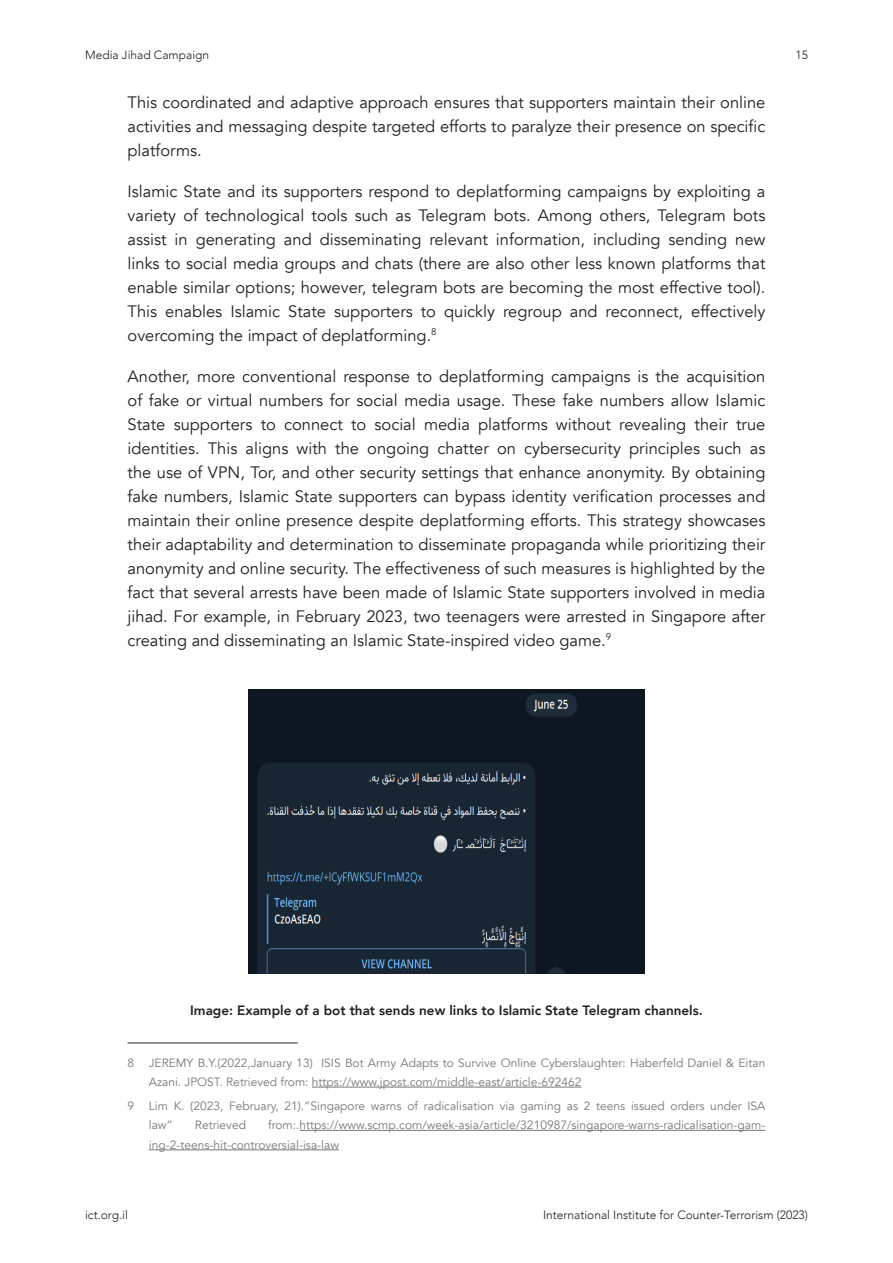
<style>
.page{position:relative;width:893px;height:1263px;background:#fff}
.page>*{position:absolute;margin:0;border:0;box-sizing:border-box;transform-origin:0 0}
.Body{font:16.5px/24px "Avenir";color:#231f20;text-align:justify}
.Captions{font:800 13.5px "Avenir";color:#231f20}
.Footnotes{font:12px/19.5px "Avenir";color:#76787b}
.t1{font:300 12px "Avenir";color:#231f20}
</style>
<div class="page">
<img style="left:249px;top:690px;width:395px;height:284px">
<hr style="left:128px;top:1042px;width:170px;height:1px;background:#231f20">
<hr style="left:312px;top:1087px;width:269px;height:1px;background:#76787b">
<hr style="left:299px;top:1130px;width:466px;height:1px;background:#76787b">
<hr style="left:149px;top:1149px;width:190px;height:1px;background:#76787b">
<p class="t1" style="left:85px;top:48px;width:126px">Media Jihad Campaign</p>
<p class="Body" style="left:128px;top:90px;width:639px">This coordinated and adaptive approach ensures that supporters maintain their online activities and messaging despite targeted efforts to paralyze their presence on specific platforms.</p>
<p class="Body" style="left:128px;top:179px;width:639px">Islamic State and its supporters respond to deplatforming campaigns by exploiting a variety of technological tools such as Telegram bots. Among others, Telegram bots assist in generating and disseminating relevant information, including sending new links to social media groups and chats (there are also other less known platforms that enable similar options; however, telegram bots are becoming the most effective tool).<br>This enables Islamic State supporters to quickly regroup and reconnect, effectively overcoming the impact of deplatforming.<sup>8</sup></p>
<p class="Body" style="left:128px;top:364px;width:639px">Another, more conventional response to deplatforming campaigns is the acquisition of fake or virtual numbers for social media usage. These fake numbers allow Islamic State supporters to connect to social media platforms without revealing their true identities. This aligns with the ongoing chatter on cybersecurity principles such as the use of VPN, Tor, and other security settings that enhance anonymity. By obtaining fake numbers, Islamic State supporters can bypass identity verification processes and maintain their online presence despite deplatforming efforts. This strategy showcases their adaptability and determination to disseminate propaganda while prioritizing their anonymity and online security. The effectiveness of such measures is highlighted by the fact that several arrests have been made of Islamic State supporters involved in media jihad. For example, in February 2023, two teenagers were arrested in Singapore after creating and disseminating an Islamic State-inspired video game.<sup>9</sup></p>
<p class="t1" style="left:795px;top:48px;width:14px">15</p>
<p class="Captions" style="left:190px;top:1000px;width:514px">Image: Example of a bot that sends new links to Islamic State Telegram channels.</p>
<p class="Footnotes" style="left:149px;top:1053px;width:618px;text-indent:-21px">8 JEREMY B.Y.(2022,January 13) ISIS Bot Army Adapts to Survive Online Cyberslaughter: Haberfeld Daniel &amp; Eitan<br>Azani. JPOST. Retrieved from: https://www.jpost.com/middle-east/article-692462</p>
<p class="Footnotes" style="left:149px;top:1096px;width:618px;text-indent:-21px">9 Lim K. (2023, February, 21).”Singapore warns of radicalisation via gaming as 2 teens issued orders under ISA law”</p>
<p class="Footnotes" style="left:149px;top:1116px;width:618px;text-indent:119px">from:.https://www.scmp.com/week-asia/article/3210987/singapore-warns-radicalisation-gam&shy;ing-2-teens-hit-controversial-isa-law</p>
<p class="Footnotes" style="left:195px;top:1116px;width:53px">Retrieved</p>
<p class="t1" style="left:85px;top:1208px;width:44px">ict.org.il</p>
<p class="t1" style="left:543px;top:1208px;width:266px">International Institute for Counter-Terrorism (2023)</p>
</div>
